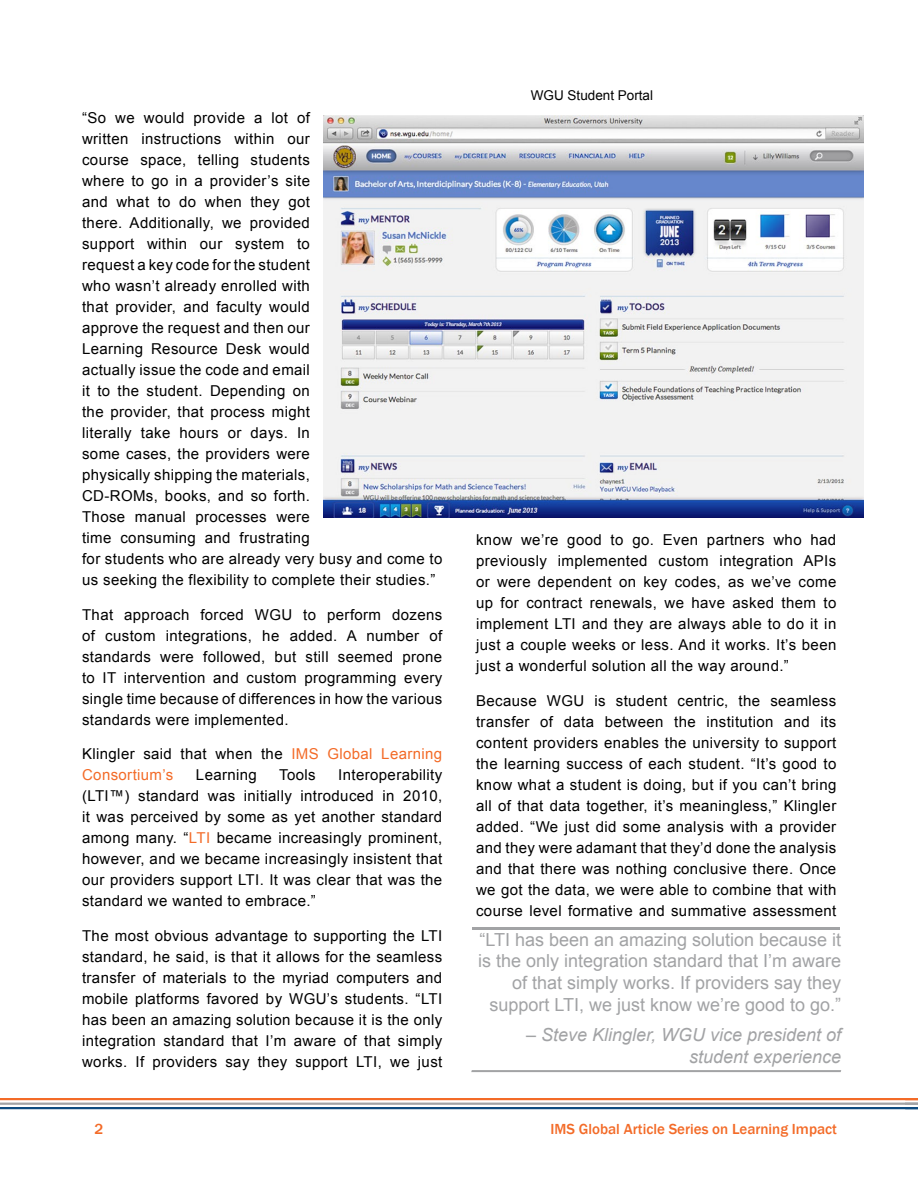
<style>
.page{position:relative;width:918px;height:1188px;background:#fff}
.page>*{position:absolute;margin:0;border:0;box-sizing:border-box;transform-origin:0 0}
.t1{font:18px/21.6px "Arial";color:#a2a3a5;text-align:right}
.t2{font:italic 18px/21.6px "Arial";color:#a2a3a5;text-align:right}
.t3{font:15px/21px "Arial";letter-spacing:.025em;color:#000;text-align:justify}
.t4{font:15px/21px "Arial";letter-spacing:.025em;color:#f36b28}
.t5{font:500 15px "Franklin Gothic";color:#f36b28}
.t6{font:13.5px "Arial";color:#000}
.s1{color:#000}
.s2{color:#f36b28}
</style>
<div class="page">
<svg style="left:0;top:1098px;width:918px;height:11px"></svg>
<hr style="left:472px;top:927px;width:367px;height:2px;background:#a2a3a5">
<svg style="left:471px;top:1070px;width:370px;height:2px"></svg>
<img style="left:324px;top:115px;width:540px;height:403px">
<p class="t3" style="left:82px;top:108px;width:362px;text-align:left">“So we would provide a lot of<br>written instructions within our<br>course space, telling students<br>where to go in a provider’s site<br>and what to do when they got<br>there. Additionally, we provided<br>support within our system to<br>request a key code for the student<br>who wasn’t already enrolled with<br>that provider, and faculty would<br>approve the request and then our<br>Learning Resource Desk would<br>actually issue the code and email<br>it to the student. Depending on<br>the provider, that process might<br>literally take hours or days. In<br>some cases, the providers were<br>physically shipping the materials,<br>CD-ROMs, books, and so forth.<br>Those manual processes were<br>time consuming and frustrating<br>for students who are already very busy and come to us seeking the flexibility to complete their studies.”</p>
<p class="t3" style="left:82px;top:604px;width:362px">That approach forced WGU to perform dozens of custom integrations, he added. A number of standards were followed, but still seemed prone to IT intervention and custom programming every single time because of differences in how the various standards were implemented.</p>
<p class="t4" style="left:82px;top:744px;width:362px"><span class="s1">Klingler said that when the</span> IMS Global Learning<br>Consortium’s</p>
<p class="t3" style="left:82px;top:765px;width:362px;text-indent:256px">Interoperability (LTI™) standard was initially introduced in 2010, it was perceived by some as yet another standard among many. “<span class="s2">LTI</span> became increasingly prominent, however, and we became increasingly insistent that our providers support LTI. It was clear that was the standard we wanted to embrace.”</p>
<p class="t3" style="left:82px;top:925px;width:362px">The most obvious advantage to supporting the LTI standard, he said, is that it allows for the seamless transfer of materials to the myriad computers and mobile platforms favored by WGU’s students. “LTI has been an amazing solution because it is the only integration standard that I’m aware of that simply works. If providers say they support LTI, we just</p>
<p class="t3" style="left:196px;top:765px;width:62px">Learning</p>
<p class="t3" style="left:279px;top:765px;width:38px">Tools</p>
<p class="t6" style="left:531px;top:87px;width:124px">WGU Student Portal</p>
<p class="t3" style="left:476px;top:530px;width:362px">know we’re good to go. Even partners who had previously implemented custom integration APIs or were dependent on key codes, as we’ve come up for contract renewals, we have asked them to implement LTI and they are always able to do it in just a couple weeks or less. And it works. It’s been just a wonderful solution all the way around.”</p>
<p class="t3" style="left:476px;top:690px;width:362px">Because WGU is student centric, the seamless transfer of data between the institution and its content providers enables the university to support the learning success of each student. “It’s good to know what a student is doing, but if you can’t bring all of that data together, it’s meaningless,” Klingler added. “We just did some analysis with a provider and they were adamant that they’d done the analysis and that there was nothing conclusive there. Once we got the data, we were able to combine that with course level formative and summative assessment</p>
<p class="t1" style="left:478px;top:929px;width:365px">“LTI has been an amazing solution because it is the only integration standard that I’m aware of that simply works. If providers say they support LTI, we just know we’re good to go.”</p>
<p class="t2" style="left:526px;top:1024px;width:317px">– Steve Klingler, WGU vice president of student experience</p>
<p class="t5" style="left:94px;top:1120px;width:10px">2</p>
<p class="t5" style="left:550px;top:1120px;width:288px">IMS Global Article Series on Learning Impact</p>
</div>
